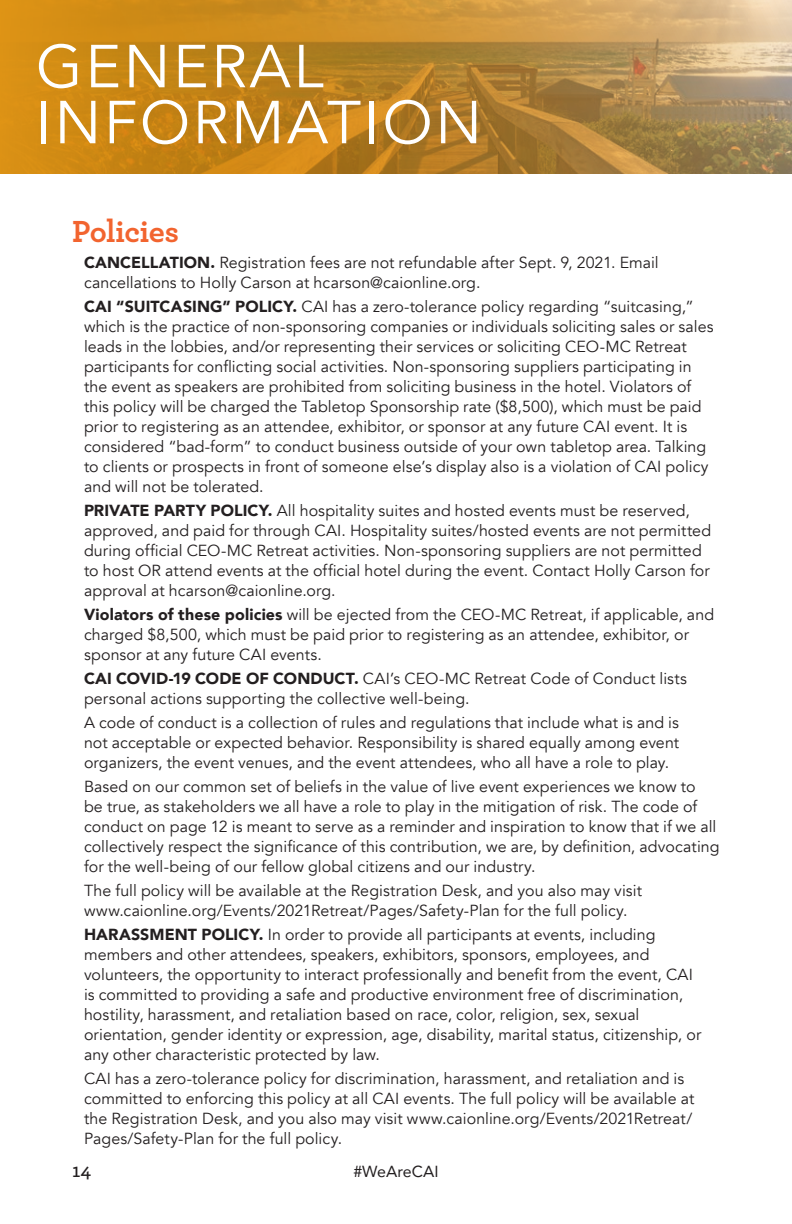
<style>
.page{position:relative;width:792px;height:1224px;background:#fff}
.page>*{position:absolute;margin:0;border:0;box-sizing:border-box;transform-origin:0 0}
.t1{font:60px/56px "Avenir";letter-spacing:.045em;color:#fff}
.CEO_H2_general_info{font:700 32px "Archer";letter-spacing:-.025em;color:#f2642f}
.t2{font:600 20px "Archer";color:#231f20}
.CEO_body_copy{font:16px/20px "Avenir";letter-spacing:.005em;color:#231f20}
.t3{font:16px "Avenir";color:#231f20}
.s1{font-weight:900}
</style>
<div class="page">
<img style="left:0;top:0;width:792px;height:174px">
<h1 class="t1" style="left:36px;top:40px;width:447px">GENERAL<br>INFORMATION</h1>
<p class="CEO_H2_general_info" style="left:72px;top:206px;width:109px">Policies</p>
<p class="CEO_body_copy" style="left:84px;top:252px;width:576px"><span class="s1">CANCELLATION.</span> Registration fees are not refundable after Sept. 9, 2021. Email cancellations to Holly Carson at hcarson@caionline.org.</p>
<p class="CEO_body_copy" style="left:84px;top:296px;width:631px"><span class="s1">CAI “SUITCASING” POLICY.</span> CAI has a zero-tolerance policy regarding “suitcasing,” which is the practice of non-sponsoring companies or individuals soliciting sales or sales leads in the lobbies, and/or representing their services or soliciting CEO-MC Retreat participants for conflicting social activities. Non-sponsoring suppliers participating in the event as speakers are prohibited from soliciting business in the hotel. Violators of this policy will be charged the Tabletop Sponsorship rate ($8,500), which must be paid prior to registering as an attendee, exhibitor, or sponsor at any future CAI event. It is considered “bad-form” to conduct business outside of your own tabletop area. Talking to clients or prospects in front of someone else’s display also is a violation of CAI policy and will not be tolerated.</p>
<p class="CEO_body_copy" style="left:84px;top:500px;width:629px"><span class="s1">PRIVATE PARTY POLICY.</span> All hospitality suites and hosted events must be reserved, approved, and paid for through CAI. Hospitality suites/hosted events are not permitted during official CEO-MC Retreat activities. Non-sponsoring suppliers are not permitted to host OR attend events at the official hotel during the event. Contact Holly Carson for approval at hcarson@caionline.org.</p>
<p class="CEO_body_copy" style="left:84px;top:604px;width:632px"><span class="s1">Violators of these policies</span> will be ejected from the CEO-MC Retreat, if applicable, and charged $8,500, which must be paid prior to registering as an attendee, exhibitor, or sponsor at any future CAI events.</p>
<p class="CEO_body_copy" style="left:84px;top:668px;width:605px"><span class="s1">CAI COVID-19 CODE OF CONDUCT.</span> CAI’s CEO-MC Retreat Code of Conduct lists personal actions supporting the collective well-being.</p>
<p class="CEO_body_copy" style="left:84px;top:712px;width:597px;text-align:justify">A code of conduct is a collection of rules and regulations that include what is and is not acceptable or expected behavior. Responsibility is shared equally among event organizers, the event venues, and the event attendees, who all have a role to play.</p>
<p class="CEO_body_copy" style="left:84px;top:776px;width:637px">Based on our common set of beliefs in the value of live event experiences we know to<br>be true, as stakeholders we all have a role to play in the mitigation of risk. The code of conduct on page 12 is meant to serve as a reminder and inspiration to know that if we all collectively respect the significance of this contribution, we are, by definition, advocating for the well-being of our fellow global citizens and our industry.</p>
<p class="CEO_body_copy" style="left:84px;top:880px;width:560px">The full policy will be available at the Registration Desk, and you also may visit www.caionline.org/Events/2021Retreat/Pages/Safety-Plan for the full policy.</p>
<p class="CEO_body_copy" style="left:84px;top:924px;width:619px"><span class="s1">HARASSMENT POLICY.</span> In order to provide all participants at events, including members and other attendees, speakers, exhibitors, sponsors, employees, and volunteers, the opportunity to interact professionally and benefit from the event, CAI is committed to providing a safe and productive environment free of discrimination, hostility, harassment, and retaliation based on race, color, religion, sex, sexual orientation, gender identity or expression, age, disability, marital status, citizenship, or any other characteristic protected by law.</p>
<p class="CEO_body_copy" style="left:84px;top:1068px;width:612px">CAI has a zero-tolerance policy for discrimination, harassment, and retaliation and is committed to enforcing this policy at all CAI events. The full policy will be available at the Registration Desk, and you also may visit www.caionline.org/Events/2021Retreat/ Pages/Safety-Plan for the full policy.</p>
<p class="t2" style="left:72px;top:1155px;width:21px">14</p>
<p class="t3" style="left:353px;top:1159px;width:87px">#WeAreCAI</p>
</div>
